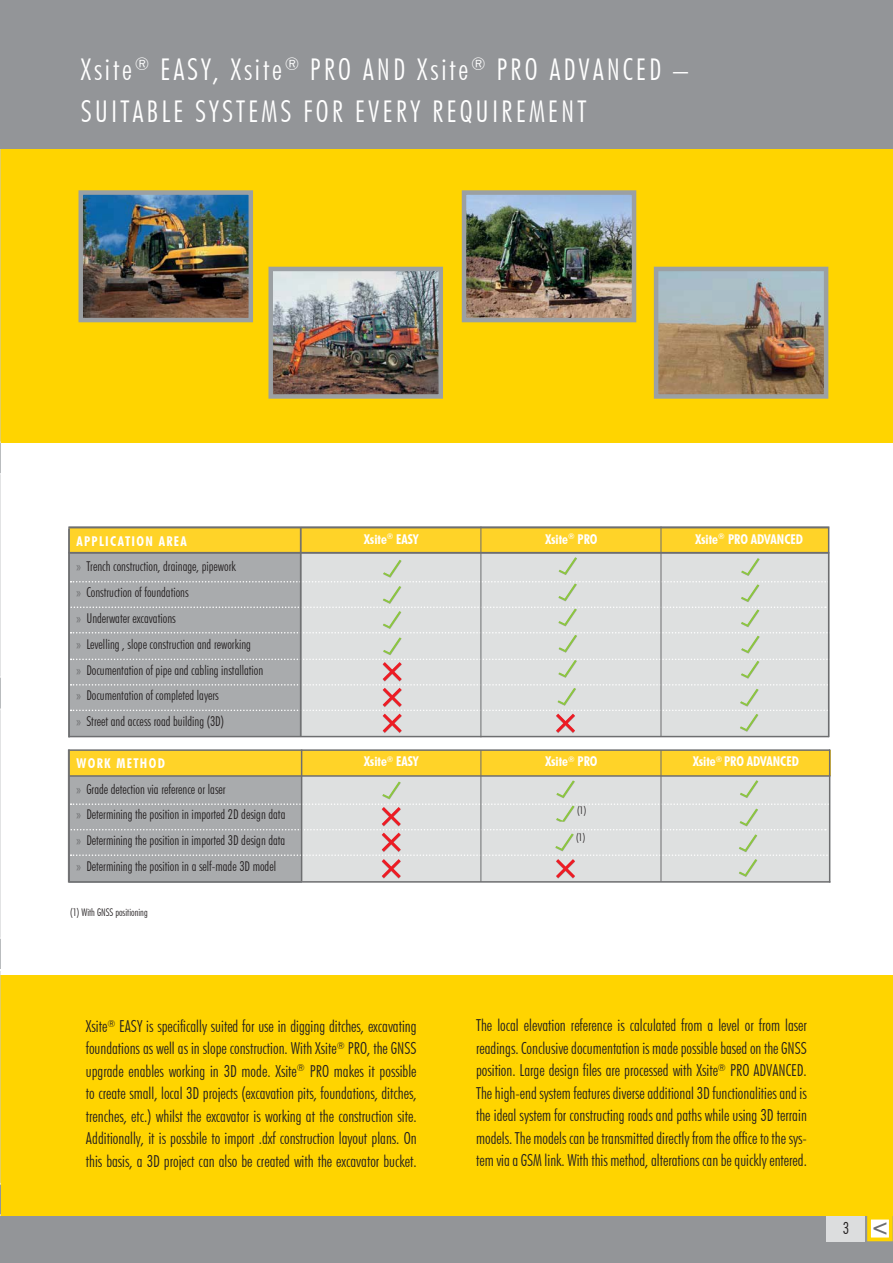
<style>
.page{position:relative;width:893px;height:1263px;background:#fff}
.page>*{position:absolute;margin:0;border:0;box-sizing:border-box;transform-origin:0 0}
.t1{font:300 condensed 30px/42px "Futura BT";letter-spacing:.1em;color:#fff}
.t2{font:700 condensed 22.5px "Futura BT";color:#6d6e70}
.t3{font:300 condensed 16.5px/22.5px "Futura BT";color:#231f20;text-align:justify}
.t4{font:300 condensed 13.5px/25.8px "Futura BT";color:#231f20}
.t5{font:700 condensed 13.5px "Futura BT";color:#fff}
.t6{font:700 condensed 13.5px "Futura BT";letter-spacing:.1em;color:#fff}
.t7{font:300 condensed 10.5px "Futura BT";color:#231f20}
.s1{color:#6d6e70}
</style>
<div class="page">
<div style="left:0;top:0;width:893px;height:149px;background:#939598"></div>
<div style="left:0;top:149px;width:893px;height:293px;background:#ffd400"></div>
<div style="left:0;top:1216px;width:893px;height:47px;background:#939598"></div>
<div style="left:827px;top:1216px;width:38px;height:25px;background:#dcddde"></div>
<div style="left:869px;top:1218px;width:22px;height:21px;background:#fff"></div>
<div style="left:867px;top:1216px;width:26px;height:25px;border:4px solid #ffd400"></div>
<img style="left:84px;top:195px;width:164px;height:122px">
<div style="left:79px;top:190px;width:174px;height:132px;border:4px solid #9ba0a3"></div>
<img style="left:467px;top:195px;width:164px;height:122px">
<div style="left:462px;top:190px;width:174px;height:132px;border:4px solid #9ba0a3"></div>
<img style="left:659px;top:272px;width:164px;height:122px">
<div style="left:654px;top:267px;width:174px;height:132px;border:4px solid #9ba0a3"></div>
<img style="left:273px;top:272px;width:165px;height:122px">
<div style="left:268px;top:267px;width:175px;height:132px;border:4px solid #9ba0a3"></div>
<div style="left:69px;top:553px;width:232px;height:183px;background:#a9abad"></div>
<div style="left:69px;top:527px;width:760px;height:25px;background:#ffd328"></div>
<div style="left:301px;top:553px;width:528px;height:184px;background:linear-gradient(to right,#d7d9d9,#d7d9d9)"></div>
<hr style="left:69px;top:553px;width:760px;height:1px;background:#6d6e70">
<hr style="left:69px;top:736px;width:760px;height:1px;background:#6d6e70">
<hr style="left:300px;top:528px;width:1px;height:208px;background:#6d6e70">
<hr style="left:828px;top:527px;width:1px;height:210px;background:#6d6e70">
<hr style="left:301px;top:527px;width:1px;height:210px;background:#6d6e70">
<hr style="left:480px;top:527px;width:1px;height:210px;background:#6d6e70">
<hr style="left:660px;top:527px;width:1px;height:210px;background:#6d6e70">
<div style="left:69px;top:776px;width:232px;height:107px;background:#a9abad"></div>
<div style="left:69px;top:750px;width:761px;height:26px;background:#ffd328"></div>
<div style="left:302px;top:777px;width:528px;height:105px;background:#dee0e0"></div>
<hr style="left:69px;top:775px;width:761px;height:2px;background:#6d6e70">
<hr style="left:301px;top:749px;width:1px;height:132px;background:#6d6e70">
<hr style="left:480px;top:750px;width:1px;height:132px;background:#6d6e70">
<hr style="left:660px;top:750px;width:1px;height:132px;background:#6d6e70">
<hr style="left:829px;top:749px;width:1px;height:134px;background:#6d6e70">
<hr style="left:68px;top:552px;width:761px;height:1px;background:#6d6e70">
<hr style="left:68px;top:527px;width:761px;height:1px;background:#6d6e70">
<hr style="left:68px;top:749px;width:762px;height:2px;background:#6d6e70">
<hr style="left:68px;top:528px;width:2px;height:209px;background:#6d6e70">
<hr style="left:68px;top:750px;width:2px;height:132px;background:#6d6e70">
<svg style="left:68px;top:557px;width:762px;height:176px"></svg>
<svg style="left:67px;top:780px;width:764px;height:103px"></svg>
<div style="left:0;top:975px;width:893px;height:241px;background:#ffd400"></div>
<h1 class="t1" style="left:81px;top:49px;width:609px">Xsite<sup>®</sup> EASY, Xsite<sup>®</sup> PRO AND Xsite<sup>®</sup> PRO ADVANCED –<br>SUITABLE SYSTEMS FOR EVERY REQUIREMENT</h1>
<p class="t5" style="left:364px;top:531px;width:56px">Xsite<sup>®</sup> EASY</p>
<p class="t5" style="left:545px;top:531px;width:54px">Xsite<sup>®</sup> PRO</p>
<p class="t5" style="left:695px;top:531px;width:109px">Xsite<sup>®</sup> PRO ADVANCED</p>
<p class="t6" style="left:76px;top:533px;width:112px">APPLICATION AREA</p>
<p class="t5" style="left:735px;top:533px;width:58px">Xsite® PRO</p>
<p class="t4" style="left:76px;top:553px;width:188px"><span class="s1">»</span> Trench construction, drainage, pipework<br><span class="s1">»</span> Construction of foundations<br><span class="s1">»</span> Underwater excavations<br><span class="s1">»</span> Levelling , slope construction and reworking<br><span class="s1">»</span> Documentation of pipe and cabling installation <span class="s1">»</span> Documentation of completed layers<br><span class="s1">»</span> Street and access road building (3D)</p>
<p class="t5" style="left:364px;top:753px;width:56px">Xsite<sup>®</sup> EASY</p>
<p class="t5" style="left:545px;top:753px;width:54px">Xsite<sup>®</sup> PRO</p>
<p class="t5" style="left:693px;top:753px;width:107px">Xsite<sup>®</sup> PRO ADVANCED</p>
<p class="t6" style="left:76px;top:755px;width:90px">WORK METHOD</p>
<p class="t5" style="left:735px;top:755px;width:58px">Xsite® PRO</p>
<p class="t4" style="left:76px;top:776px;width:210px"><span class="s1">»</span> Grade detection via reference or laser<br><span class="s1">»</span> Determining the position in imported 2D design data <span class="s1">»</span> Determining the position in imported 3D design data <span class="s1">»</span> Determining the position in a self-made 3D model</p>
<p class="t7" style="left:577px;top:804px;width:11px">(1)</p>
<p class="t7" style="left:576px;top:831px;width:11px">(1)</p>
<p class="t7" style="left:70px;top:906px;width:79px">(1) With GNSS positioning</p>
<p class="t3" style="left:86px;top:1015px;width:332px">Xsite<sup>®</sup> EASY is specifically suited for use in digging ditches, excavating foundations as well as in slope construction. With Xsite<sup>®</sup> PRO, the GNSS upgrade enables working in 3D mode. Xsite<sup>®</sup> PRO makes it possible to create small, local 3D projects (excavation pits, foundations, ditches, trenches, etc.) whilst the excavator is working at the construction site.<br>Additionally, it is possbile to import .dxf construction layout plans. On this basis, a 3D project can also be created with the excavator bucket.</p>
<p class="t3" style="left:476px;top:1014px;width:332px">The local elevation reference is calculated from a level or from laser readings. Conclusive documentation is made possible based on the GNSS position. Large design files are processed with Xsite<sup>®</sup> PRO ADVANCED.<br>The high-end system features diverse additional 3D functionalities and is the ideal system for constructing roads and paths while using 3D terrain models. The models can be transmitted directly from the office to the sys&shy;tem via a GSM link. With this method, alterations can be quickly entered.</p>
<p class="t3" style="left:843px;top:1217px;width:8px">3</p>
<h2 class="t2" style="left:889px;top:1244px;width:20px;rotate:-180deg">&gt;</h2>
</div>
